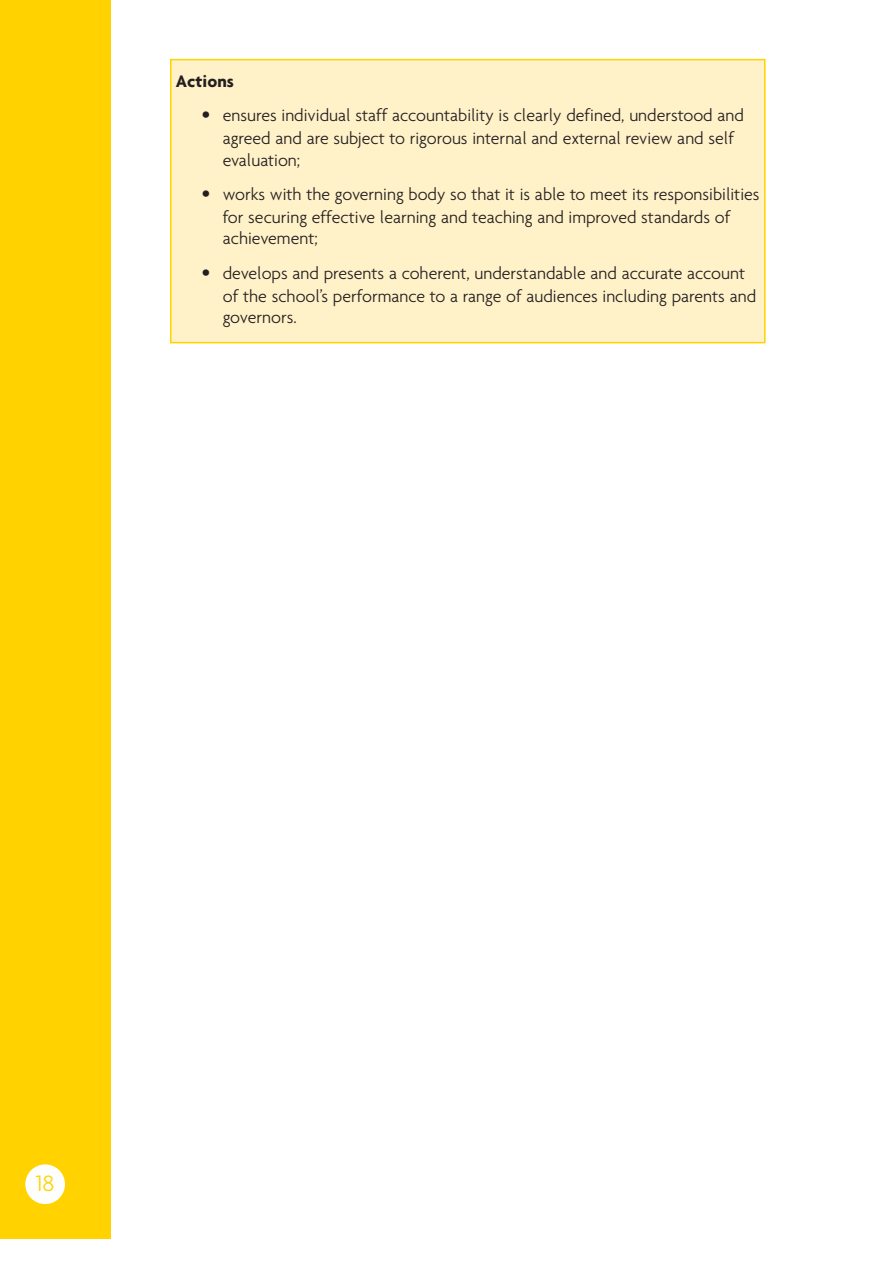
<style>
.page{position:relative;width:893px;height:1263px;background:#fff}
.page>*{position:absolute;margin:0;border:0;box-sizing:border-box;transform-origin:0 0}
.t1{font:300 24px "Agenda";color:#ffd200}
.t2{font:300 18px/22.2px "Agenda";color:#231f20}
.t3{font:700 18px "Agenda";color:#231f20}
.s1{font-family:"Helvetica Neue";font-weight:900}
</style>
<div class="page">
<div style="left:0;top:0;width:110px;height:1238px;background:#ffd200"></div>
<div style="left:25px;top:1164px;width:40px;height:40px;background:#fff;border-radius:50%"></div>
<div style="left:171px;top:60px;width:593px;height:283px;background:#fff1c8"></div>
<div style="left:170px;top:59px;width:595px;height:284px;border:2px solid #ffd200"></div>
<p class="t3" style="left:176px;top:74px;width:59px">Actions</p>
<p class="t2" style="left:223px;top:106px;width:522px;text-indent:-21px"><span class="s1">•</span> ensures individual staff accountability is clearly defined, understood and agreed and are subject to rigorous internal and external review and self evaluation;</p>
<p class="t2" style="left:223px;top:184px;width:538px;text-indent:-21px"><span class="s1">•</span> works with the governing body so that it is able to meet its responsibilities for securing effective learning and teaching and improved standards of achievement;</p>
<p class="t2" style="left:223px;top:263px;width:535px;text-indent:-21px"><span class="s1">•</span> develops and presents a coherent, understandable and accurate account of the school’s performance to a range of audiences including parents and governors.</p>
<h1 class="t1" style="left:36px;top:1174px;width:20px">18</h1>
</div>
